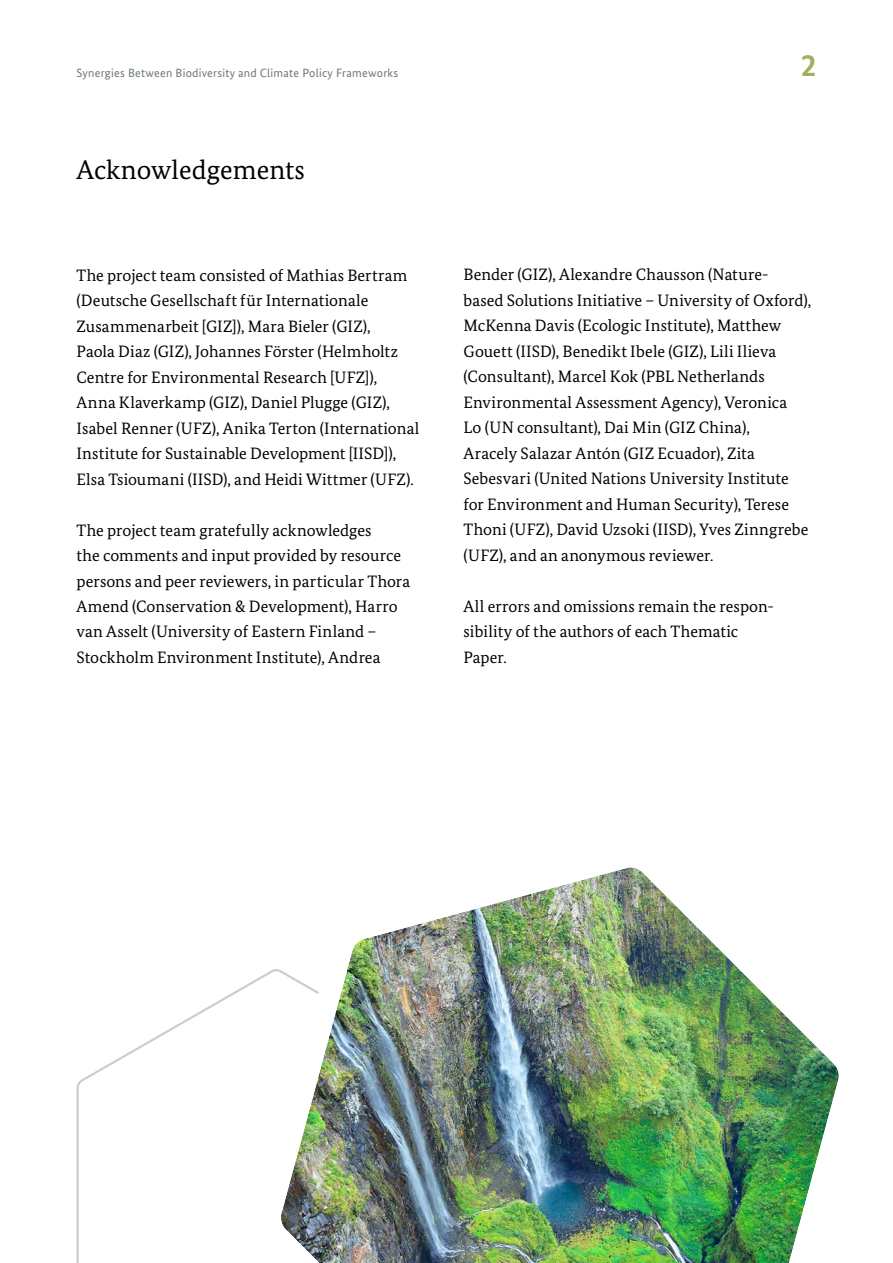
<style>
.page{position:relative;width:893px;height:1263px;background:#fff}
.page>*{position:absolute;margin:0;border:0;box-sizing:border-box;transform-origin:0 0}
.t1{font:700 31.5px "Bundes Sans";color:#a6ad63}
.t2{font:27px "Bundes Serif";letter-spacing:.005em;color:#000}
.t3{font:16.5px/25.5px "Bundes Serif";letter-spacing:.005em;color:#000}
.t4{font:12px "Bundes Sans";letter-spacing:.02em;color:#6d767a}
</style>
<div class="page">
<svg style="left:76px;top:988px;width:165px;height:273px"></svg>
<img style="left:241px;top:867px;width:598px;height:394px">
<p class="t4" style="left:77px;top:65px;width:323px">Synergies Between Biodiversity and Climate Policy Frameworks</p>
<h2 class="t2" style="left:77px;top:153px;width:230px">Acknowledgements</h2>
<p class="t3" style="left:77px;top:262px;width:344px">The project team consisted of Mathias Bertram (Deutsche Gesellschaft für Internationale Zusammenarbeit [GIZ]), Mara Bieler (GIZ),<br>Paola Diaz (GIZ), Johannes Förster (Helmholtz Centre for Environmental Research [UFZ]), Anna Klaverkamp (GIZ), Daniel Plugge (GIZ), Isabel Renner (UFZ), Anika Terton (International Institute for Sustainable Development [IISD]), Elsa Tsioumani (IISD), and Heidi Wittmer (UFZ).</p>
<p class="t3" style="left:77px;top:517px;width:335px">The project team gratefully acknowledges<br>the comments and input provided by resource persons and peer reviewers, in particular Thora Amend (Conservation &amp; Development), Harro van Asselt (University of Eastern Finland – Stockholm Environment Institute), Andrea</p>
<h1 class="t1" style="left:801px;top:46px;width:17px">2</h1>
<p class="t3" style="left:463px;top:262px;width:349px">Bender (GIZ), Alexandre Chausson (Nature&shy;based Solutions Initiative – University of Oxford), McKenna Davis (Ecologic Institute), Matthew Gouett (IISD), Benedikt Ibele (GIZ), Lili Ilieva (Consultant), Marcel Kok (PBL Netherlands Environmental Assessment Agency), Veronica<br>Lo (UN consultant), Dai Min (GIZ China),<br>Aracely Salazar Antón (GIZ Ecuador), Zita Sebesvari (United Nations University Institute for Environment and Human Security), Terese Thoni (UFZ), David Uzsoki (IISD), Yves Zinngrebe (UFZ), and an anonymous reviewer.</p>
<p class="t3" style="left:463px;top:593px;width:312px">All errors and omissions remain the respon&shy;sibility of the authors of each Thematic<br>Paper.</p>
</div>
